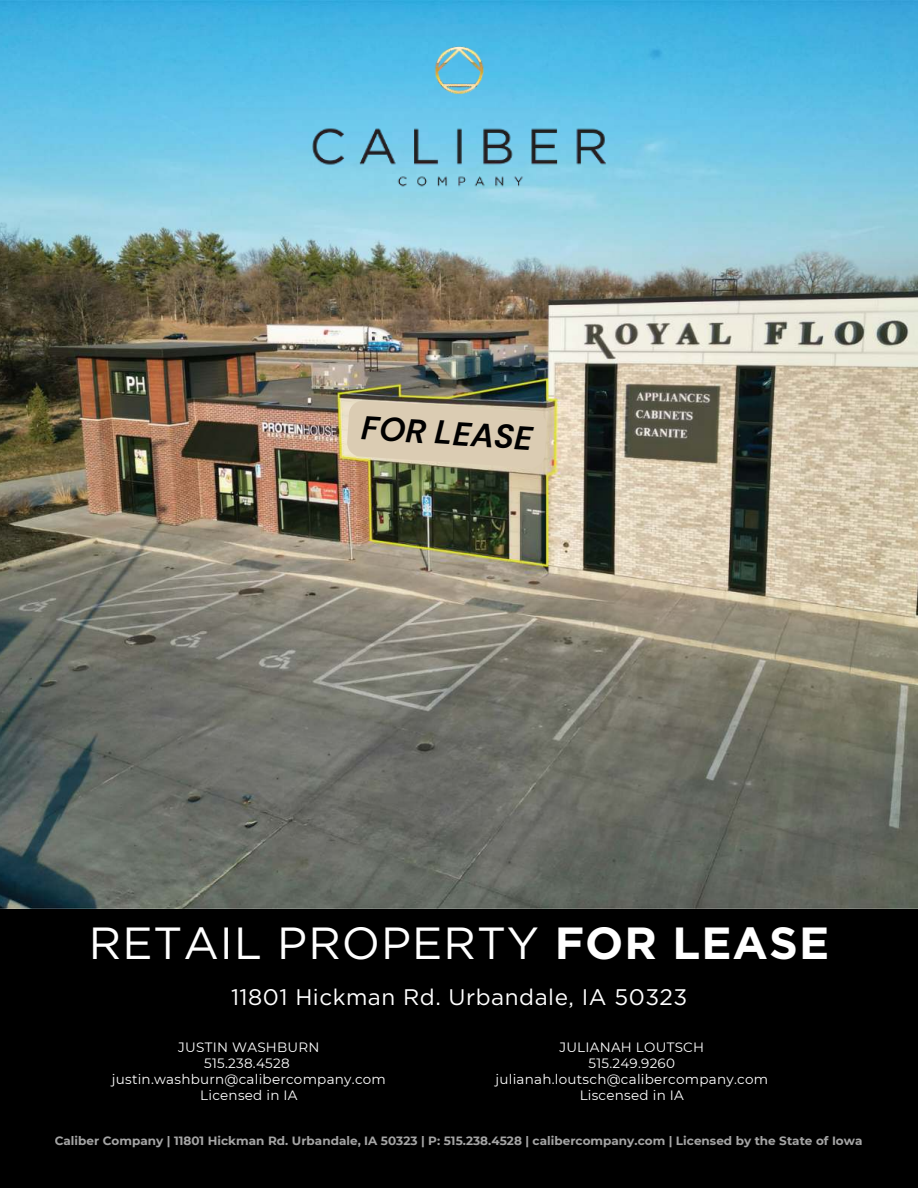
<style>
.page{position:relative;width:918px;height:1188px;background:#000}
.page>*{position:absolute;margin:0;border:0;box-sizing:border-box;transform-origin:0 0}
.t1{font:45px "Gotham";letter-spacing:.025em;color:#fff}
.t2{font:italic 700 33px "DM Sans";color:#000}
.t3{font:22.5px "Gotham";letter-spacing:.025em;color:#fff}
.t4{font:13.5px/15.8px "Montserrat";letter-spacing:.02em;color:#fff;text-align:center}
.t5{font:700 12px "Montserrat";letter-spacing:.005em;color:#fff}
.s1{font-weight:700}
</style>
<div class="page">
<img style="left:0;top:0;width:918px;height:909px">
<img style="left:297px;top:25px;width:325px;height:194px">
<svg style="left:347px;top:400px;width:200px;height:68px;background:#cfc1a8"></svg>
<h2 class="t2" style="left:363px;top:406px;width:173px;rotate:4deg">FOR LEASE</h2>
<h1 class="t1" style="left:89px;top:914px;width:742px">RETAIL PROPERTY <span class="s1">FOR LEASE</span></h1>
<h3 class="t3" style="left:231px;top:983px;width:458px">11801 Hickman Rd. Urbandale, IA 50323</h3>
<p class="t4" style="left:112px;top:1039px;width:276px">JUSTIN WASHBURN<br>515.238.4528 justin.washburn@calibercompany.com<br>Licensed in IA</p>
<p class="t4" style="left:496px;top:1039px;width:274px">JULIANAH LOUTSCH<br>515.249.9260 julianah.loutsch@calibercompany.com<br>Liscensed in IA</p>
<p class="t5" style="left:55px;top:1132px;width:809px">Caliber Company | 11801 Hickman Rd. Urbandale, IA 50323 | P: 515.238.4528 | calibercompany.com | Licensed by the State of Iowa</p>
</div>
